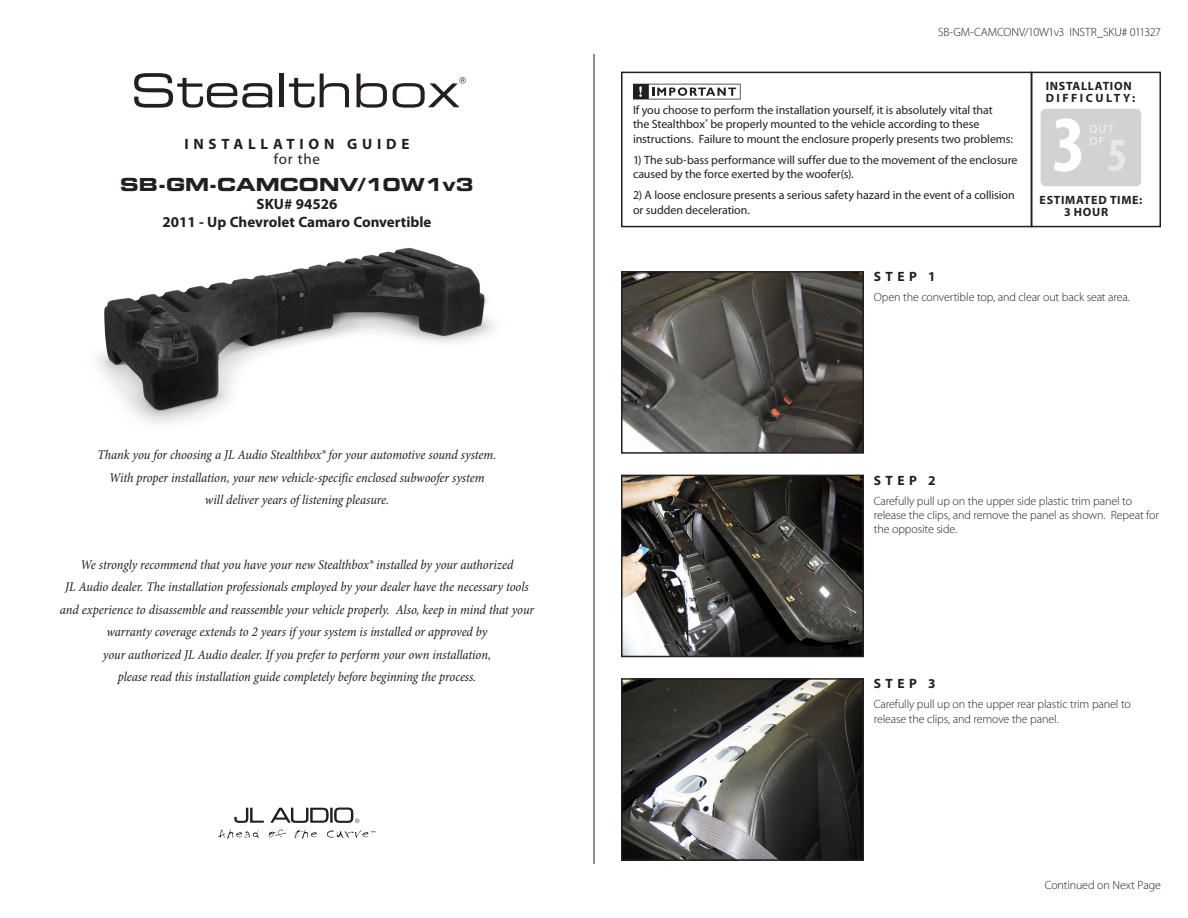
<style>
.page{position:relative;width:1188px;height:918px;background:#fff}
.page>*{position:absolute;margin:0;border:0;box-sizing:border-box;transform-origin:0 0}
.t1{font:700 condensed 80.25px "Myriad Pro";color:#fff}
.t2{font:700 condensed 48px "Myriad Pro";color:#e6e7e9}
.t3{font:18px "Eurostile LT Std Bold Ex 2";color:#231f20}
.t4{font:700 15px "Myriad Pro";color:#231f20}
.t5{font:700 15px/15px "Myriad Pro";letter-spacing:.32em;color:#231f20;text-align:center}
.Italic_Intro{font:italic condensed 13.5px/22.5px "Minion Pro";letter-spacing:-.005em;color:#231f20;text-align:center}
.Steps{font:700 13.5px "Myriad Pro";letter-spacing:.325em;color:#231f20}
.t6{font:12px/14.4px "Myriad Pro";letter-spacing:-.005em;color:#231f20}
.Instructions{font:300 12px/14.4px "Myriad Pro";letter-spacing:-.01em;color:#231f20}
.Page_Footer{font:300 12px "Myriad Pro";letter-spacing:-.015em;color:#231f20}
.Steps-2{font:300 12px "Myriad Pro";letter-spacing:-.01em;color:#231f20}
.t7{font:700 12px/12px "Myriad Pro";letter-spacing:.06em;color:#231f20}
.t8{font:700 12px "Myriad Pro";color:#e6e7e9}
.s1{font-weight:400}
</style>
<div class="page">
<div style="left:1031px;top:72px;width:130px;height:155px;border:2px solid #231f20"></div>
<div style="left:621px;top:72px;width:411px;height:155px;border:2px solid #231f20"></div>
<hr style="left:594px;top:54px;width:1px;height:810px;background:#231f20">
<svg style="left:134px;top:73px;width:138px;height:35px"></svg>
<hr style="left:280px;top:73px;width:4px;height:34px;background:#231f20">
<svg style="left:289px;top:73px;width:60px;height:35px"></svg>
<svg style="left:357px;top:73px;width:30px;height:35px"></svg>
<svg style="left:393px;top:77px;width:73px;height:31px"></svg>
<svg style="left:234px;top:808px;width:30px;height:15px"></svg>
<svg style="left:218px;top:830px;width:41px;height:9px"></svg>
<svg style="left:269px;top:830px;width:17px;height:8px"></svg>
<svg style="left:294px;top:829px;width:23px;height:10px"></svg>
<svg style="left:327px;top:830px;width:49px;height:8px"></svg>
<svg style="left:270px;top:808px;width:89px;height:15px"></svg>
<svg style="left:633px;top:84px;width:108px;height:15px"></svg>
<div style="left:1041px;top:109px;width:100px;height:77px;background:#d1d2d4;border-radius:5px"></div>
<img style="left:624px;top:274px;width:237px;height:177px">
<div style="left:621px;top:271px;width:243px;height:183px;border:2px solid #231f20"></div>
<img style="left:624px;top:478px;width:237px;height:176px">
<div style="left:621px;top:475px;width:243px;height:182px;border:2px solid #231f20"></div>
<img style="left:624px;top:681px;width:237px;height:177px">
<div style="left:621px;top:678px;width:243px;height:183px;border:2px solid #231f20"></div>
<img style="left:97px;top:247px;width:397px;height:177px">
<p class="t5" style="left:184px;top:136px;width:227px">INSTALLATION GUIDE <span class="s1">for the</span></p>
<p class="t3" style="left:120px;top:172px;width:355px">SB-GM-CAMCONV/10W1v3</p>
<p class="t4" style="left:257px;top:194px;width:82px">SKU# 94526</p>
<p class="t4" style="left:162px;top:212px;width:271px">2011 - Up Chevrolet Camaro Convertible</p>
<p class="Italic_Intro" style="left:98px;top:444px;width:400px">Thank you for choosing a JL Audio Stealthbox® for your automotive sound system.<br>With proper installation, your new vehicle-specific enclosed subwoofer system<br>will deliver years of listening pleasure.</p>
<p class="Italic_Intro" style="left:60px;top:553px;width:476px">We strongly recommend that you have your new Stealthbox® installed by your authorized<br>JL Audio dealer. The installation professionals employed by your dealer have the necessary tools and experience to disassemble and reassemble your vehicle properly. Also, keep in mind that your warranty coverage extends to 2 years if your system is installed or approved by<br>your authorized JL Audio dealer. If you prefer to perform your own installation,<br>please read this installation guide completely before beginning the process.</p>
<p class="Page_Footer" style="left:938px;top:25px;width:224px">SB-GM-CAMCONV/10W1v3 INSTR_SKU# 011327</p>
<p class="t6" style="left:633px;top:102px;width:381px">If you choose to perform the installation yourself, it is absolutely vital that<br>the Stealthbox<sup>®</sup> be properly mounted to the vehicle according to these instructions. Failure to mount the enclosure properly presents two problems:</p>
<p class="t6" style="left:633px;top:152px;width:386px">1) The sub-bass performance will suffer due to the movement of the enclosure caused by the force exerted by the woofer(s).</p>
<p class="t6" style="left:633px;top:188px;width:383px">2) A loose enclosure presents a serious safety hazard in the event of a collision or sudden deceleration.</p>
<p class="t7" style="left:1046px;top:80px;width:91px">INSTALLATION<br>DIFFICULTY:</p>
<p class="t1" style="left:1052px;top:94px;width:36px">3</p>
<p class="t8" style="left:1089px;top:133px;width:17px">OF</p>
<p class="t2" style="left:1107px;top:125px;width:22px">5</p>
<p class="t7" style="left:1040px;top:194px;width:104px">ESTIMATED TIME:</p>
<p class="t7" style="left:1064px;top:206px;width:46px">3 HOUR</p>
<p class="Steps" style="left:874px;top:268px;width:63px">STEP 1</p>
<p class="Steps-2" style="left:874px;top:290px;width:258px">Open the convertible top, and clear out back seat area.</p>
<p class="Steps" style="left:874px;top:471px;width:63px">STEP 2</p>
<p class="Instructions" style="left:874px;top:493px;width:287px">Carefully pull up on the upper side plastic trim panel to release the clips, and remove the panel as shown. Repeat for the opposite side.</p>
<p class="Steps" style="left:874px;top:675px;width:63px">STEP 3</p>
<p class="Instructions" style="left:874px;top:697px;width:259px">Carefully pull up on the upper rear plastic trim panel to release the clips, and remove the panel.</p>
<p class="Page_Footer" style="left:1045px;top:878px;width:118px">Continued on Next Page</p>
</div>
